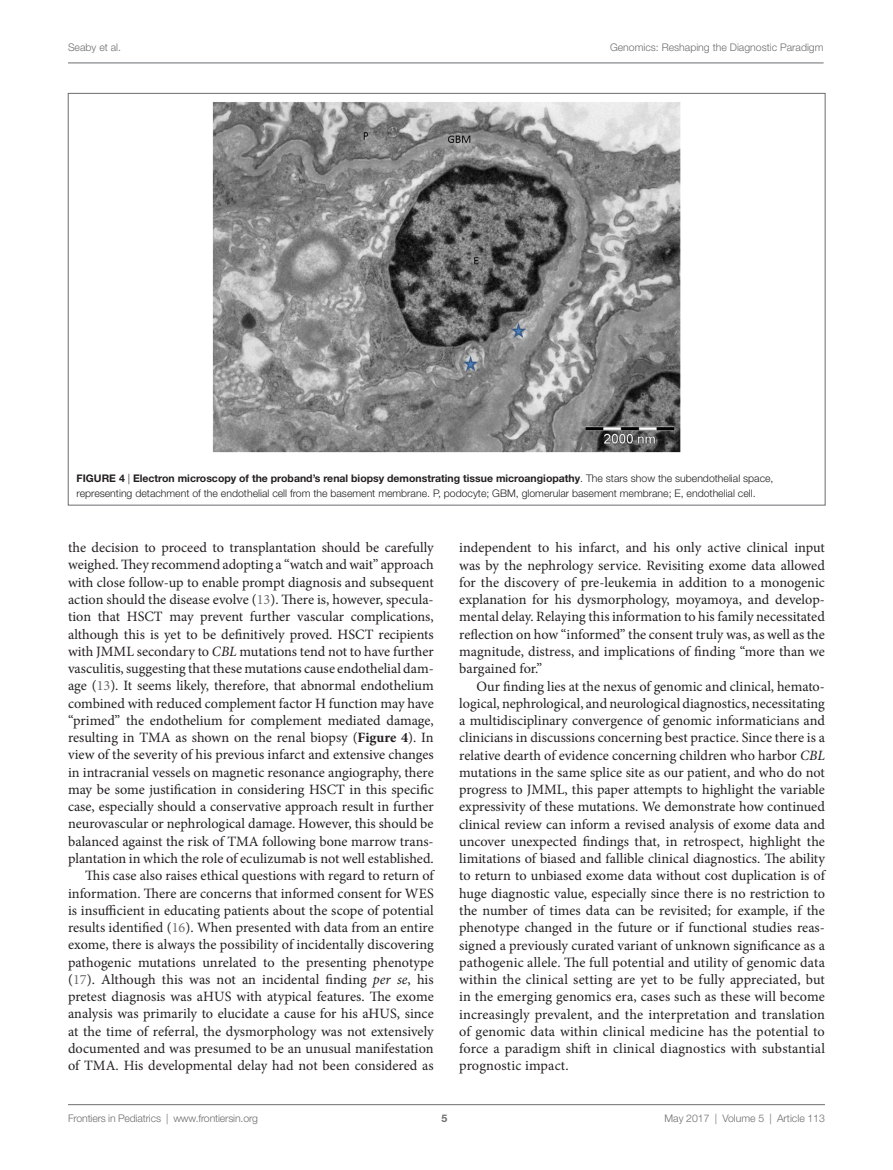
<style>
.page{position:relative;width:893px;height:1170px;background:#fff}
.page>*{position:absolute;margin:0;border:0;box-sizing:border-box;transform-origin:0 0}
.t1{font:14.25px/17.2px "Minion Pro";color:#231f20;text-align:justify}
.t2{font:300 10.5px/14.2px "Helvetica Neue LT Std";color:#231f20}
.t3{font:300 10.5px "Helvetica Neue LT Std";color:#6c6d70}
.t4{font:700 10.5px "Helvetica Neue LT Std";color:#231f20}
.t5{font:700 10.5px "Helvetica Neue LT Std";color:#6c6d70}
.s1{font-weight:700}
.s2{color:#6c6d70}
.s3{font-style:italic}
</style>
<div class="page">
<img style="left:213px;top:102px;width:467px;height:350px">
<hr style="left:68px;top:1104px;width:757px;height:1px;background:#6c6d70">
<hr style="left:68px;top:63px;width:755px;height:1px;background:#6c6d70">
<p class="t3" style="left:68px;top:41px;width:55px">Seaby et al.</p>
<p class="t3" style="left:610px;top:41px;width:215px">Genomics: Reshaping the Diagnostic Paradigm</p>
<p class="t2" style="left:77px;top:471px;width:698px;text-indent:33px"><span class="s1">e 4</span> | <span class="s1">Electron microscopy of the proband’s renal biopsy demonstrating tissue microangiopathy</span>. The stars show the subendothelial space, representing detachment of the endothelial cell from the basement membrane. P, podocyte; GBM, glomerular basement membrane; E, endothelial cell.</p>
<p class="t4" style="left:77px;top:472px;width:14px">Figur</p>
<p class="t1" style="left:68px;top:539px;width:367px;text-align:right">the decision to proceed to transplantation should be carefully weighed. They recommend adopting a “watch and wait” approach with close follow-up to enable prompt diagnosis and subsequent action should the disease evolve (<span class="s2">13</span>). There is, however, specula&shy;tion that HSCT may prevent further vascular complications, although this is yet to be definitively proved. HSCT recipients with JMML secondary to <span class="s3">CBL</span> mutations tend not to have further vasculitis, suggesting that these mutations cause endothelial dam&shy;age (<span class="s2">13</span>). It seems likely, therefore, that abnormal endothelium combined with reduced complement factor H function may have “primed” the endothelium for complement mediated damage, resulting in TMA as shown on the renal biopsy (<span class="s1">Figure 4</span>). In view of the severity of his previous infarct and extensive changes in intracranial vessels on magnetic resonance angiography, there may be some justification in considering HSCT in this specific case, especially should a conservative approach result in further neurovascular or nephrological damage. However, this should be balanced against the risk of TMA following bone marrow trans&shy;plantation in which the role of eculizumab is not well established.<br>This case also raises ethical questions with regard to return of information. There are concerns that informed consent for WES is insufficient in educating patients about the scope of potential results identified (<span class="s2">16</span>). When presented with data from an entire exome, there is always the possibility of incidentally discovering pathogenic mutations unrelated to the presenting phenotype (<span class="s2">17</span>). Although this was not an incidental finding <span class="s3">per se</span>, his pretest diagnosis was aHUS with atypical features. The exome analysis was primarily to elucidate a cause for his aHUS, since at the time of referral, the dysmorphology was not extensively documented and was presumed to be an unusual manifestation of TMA. His developmental delay had not been considered as</p>
<p class="t1" style="left:459px;top:539px;width:367px">independent to his infarct, and his only active clinical input was by the nephrology service. Revisiting exome data allowed for the discovery of pre-leukemia in addition to a monogenic explanation for his dysmorphology, moyamoya, and develop&shy;mental delay. Relaying this information to his family necessitated reflection on how “informed” the consent truly was, as well as the magnitude, distress, and implications of finding “more than we bargained for.”</p>
<p class="t1" style="left:459px;top:677px;width:367px;text-indent:17px">Our finding lies at the nexus of genomic and clinical, hemato&shy;logical, nephrological, and neurological diagnostics, necessitating a multidisciplinary convergence of genomic informaticians and clinicians in discussions concerning best practice. Since there is a relative dearth of evidence concerning children who harbor <span class="s3">CBL </span>mutations in the same splice site as our patient, and who do not progress to JMML, this paper attempts to highlight the variable expressivity of these mutations. We demonstrate how continued clinical review can inform a revised analysis of exome data and uncover unexpected findings that, in retrospect, highlight the limitations of biased and fallible clinical diagnostics. The ability to return to unbiased exome data without cost duplication is of huge diagnostic value, especially since there is no restriction to the number of times data can be revisited; for example, if the phenotype changed in the future or if functional studies reas&shy;signed a previously curated variant of unknown significance as a pathogenic allele. The full potential and utility of genomic data within the clinical setting are yet to be fully appreciated, but in the emerging genomics era, cases such as these will become increasingly prevalent, and the interpretation and translation of genomic data within clinical medicine has the potential to force a paradigm shift in clinical diagnostics with substantial prognostic impact.</p>
<p class="t3" style="left:68px;top:1111px;width:191px">Frontiers in Pediatrics | www.frontiersin.org</p>
<p class="t3" style="left:665px;top:1111px;width:162px">May 2017 | Volume 5 | Article 113</p>
<p class="t5" style="left:441px;top:1111px;width:7px">5</p>
</div>
